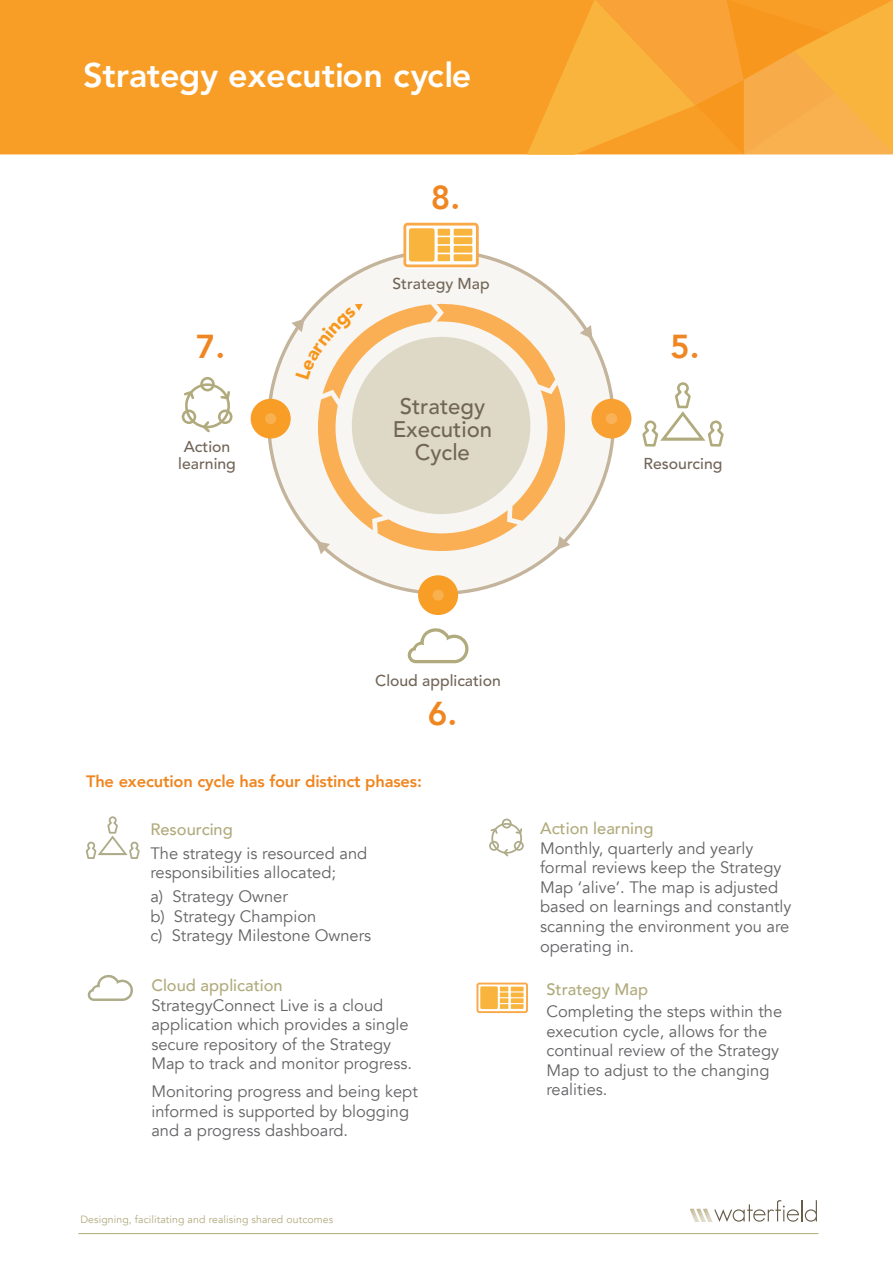
<style>
.page{position:relative;width:893px;height:1263px;background:#fff}
.page>*{position:absolute;margin:0;border:0;box-sizing:border-box;transform-origin:0 0}
.t1{font:800 33.9px "Avenir";color:#fff}
.t2{font:800 33.15px "Avenir";color:#ef8621}
.t3{font:500 22.35px/23px "Avenir";color:#716557;text-align:center}
.t4{font:16.5px/19.5px "Avenir";color:#636366}
.t5{font:800 16.5px "Avenir";letter-spacing:-.01em;color:#ef8621}
.t6{font:500 16.5px "Avenir";color:#b1aa7d}
.t7{font:500 15.6px/16.8px "Avenir";color:#716557;text-align:center}
.t8{font:10.5px "Avenir";letter-spacing:.01em;color:#b1aa7d}
.s1{font-weight:500;color:#b1aa7d}
</style>
<div class="page">
<div style="left:0;top:0;width:893px;height:154px;background:#f89e26"></div>
<svg style="left:527px;top:0;width:366px;height:154px"></svg>
<svg style="left:407px;top:628px;width:62px;height:35px"></svg>
<svg style="left:253px;top:253px;width:372px;height:354px"></svg>
<svg style="left:580px;top:325px;width:12px;height:14px"></svg>
<div style="left:591px;top:399px;width:40px;height:39px;background:#f9a032;border-radius:50%"></div>
<div style="left:606px;top:413px;width:11px;height:11px;background:#fab25a;border-radius:50%"></div>
<div style="left:418px;top:575px;width:40px;height:40px;background:#f89e26;border-radius:50%"></div>
<div style="left:433px;top:590px;width:11px;height:11px;background:#f9b150;border-radius:50%"></div>
<div style="left:251px;top:399px;width:40px;height:39px;background:#f89e26;border-radius:50%"></div>
<div style="left:265px;top:413px;width:11px;height:11px;background:#f9b150;border-radius:50%"></div>
<svg style="left:182px;top:377px;width:50px;height:55px"></svg>
<div style="left:405px;top:228px;width:72px;height:41px;background:#fde2c3"></div>
<svg style="left:403px;top:223px;width:76px;height:44px"></svg>
<div style="left:409px;top:228px;width:26px;height:33px;background:#f9b43e;border-radius:2px"></div>
<div style="left:438px;top:254px;width:12px;height:7px;background:#f9b43e"></div>
<div style="left:438px;top:246px;width:12px;height:7px;background:#f9b43e"></div>
<div style="left:438px;top:237px;width:12px;height:7px;background:#f9b43e"></div>
<div style="left:438px;top:229px;width:12px;height:7px;background:#f9b43e"></div>
<div style="left:454px;top:254px;width:18px;height:7px;background:#f9b43e"></div>
<div style="left:454px;top:246px;width:18px;height:7px;background:#f9b43e"></div>
<div style="left:454px;top:237px;width:18px;height:7px;background:#f9b43e"></div>
<div style="left:454px;top:229px;width:18px;height:7px;background:#f9b43e"></div>
<svg style="left:642px;top:382px;width:82px;height:65px"></svg>
<svg style="left:690px;top:1200px;width:109px;height:22px"></svg>
<hr style="left:801px;top:1200px;width:2px;height:21px;background:#685d49">
<svg style="left:805px;top:1200px;width:12px;height:21px"></svg>
<hr style="left:79px;top:1233px;width:739px;height:1px;background:#b1aa7d">
<svg style="left:85px;top:816px;width:55px;height:43px"></svg>
<svg style="left:87px;top:975px;width:46px;height:26px"></svg>
<svg style="left:489px;top:819px;width:35px;height:37px"></svg>
<svg style="left:476px;top:982px;width:52px;height:31px"></svg>
<div style="left:511px;top:1004px;width:13px;height:5px;background:#f9b43e"></div>
<div style="left:511px;top:998px;width:13px;height:5px;background:#f9b43e"></div>
<div style="left:511px;top:992px;width:13px;height:5px;background:#f9b43e"></div>
<hr style="left:511px;top:987px;width:13px;height:4px;background:#f9b43e">
<svg style="left:291px;top:304px;width:279px;height:250px"></svg>
<p class="t1" style="left:83px;top:55px;width:390px">Strategy execution cycle</p>
<p class="t2" style="left:431px;top:172px;width:31px">8.</p>
<p class="t7" style="left:392px;top:275px;width:99px">Strategy Map</p>
<p class="t2" style="left:196px;top:321px;width:31px">7.</p>
<p class="t2" style="left:670px;top:321px;width:31px">5.</p>
<p class="t7" style="left:178px;top:439px;width:59px">Action learning</p>
<p class="t3" style="left:393px;top:395px;width:101px">Strategy<br>Execution<br>Cycle</p>
<p class="t7" style="left:643px;top:455px;width:80px">Resourcing</p>
<p class="t7" style="left:375px;top:673px;width:127px">Cloud application</p>
<p class="t2" style="left:428px;top:688px;width:31px">6.</p>
<p class="t5" style="left:86px;top:768px;width:337px">The execution cycle has four distinct phases:</p>
<p class="t6" style="left:150px;top:815px;width:84px">Resourcing</p>
<p class="t4" style="left:150px;top:844px;width:218px">The strategy is resourced and responsibilities allocated;</p>
<p class="t4" style="left:150px;top:887px;width:222px">a) Strategy Owner<br>b) Strategy Champion<br>c) Strategy Milestone Owners</p>
<p class="t4" style="left:151px;top:976px;width:262px"><span class="s1">Cloud application<br></span>StrategyConnect Live is a cloud application which provides a single secure repository of the Strategy<br>Map to track and monitor progress.</p>
<p class="t4" style="left:151px;top:1082px;width:268px">Monitoring progress and being kept informed is supported by blogging and a progress dashboard.</p>
<p class="t8" style="left:80px;top:1213px;width:254px">Designing, facilitating and realising shared outcomes</p>
<p class="t4" style="left:540px;top:819px;width:253px"><span class="s1">Action learning<br></span>Monthly, quarterly and yearly formal reviews keep the Strategy<br>Map ‘alive’. The map is adjusted based on learnings and constantly scanning the environment you are operating in.</p>
<p class="t4" style="left:546px;top:978px;width:237px;line-height:22.5px"><span class="s1">Strategy Map<br></span>Completing the steps within the</p>
<p class="t4" style="left:546px;top:1021px;width:234px">execution cycle, allows for the continual review of the Strategy<br>Map to adjust to the changing realities.</p>
</div>
